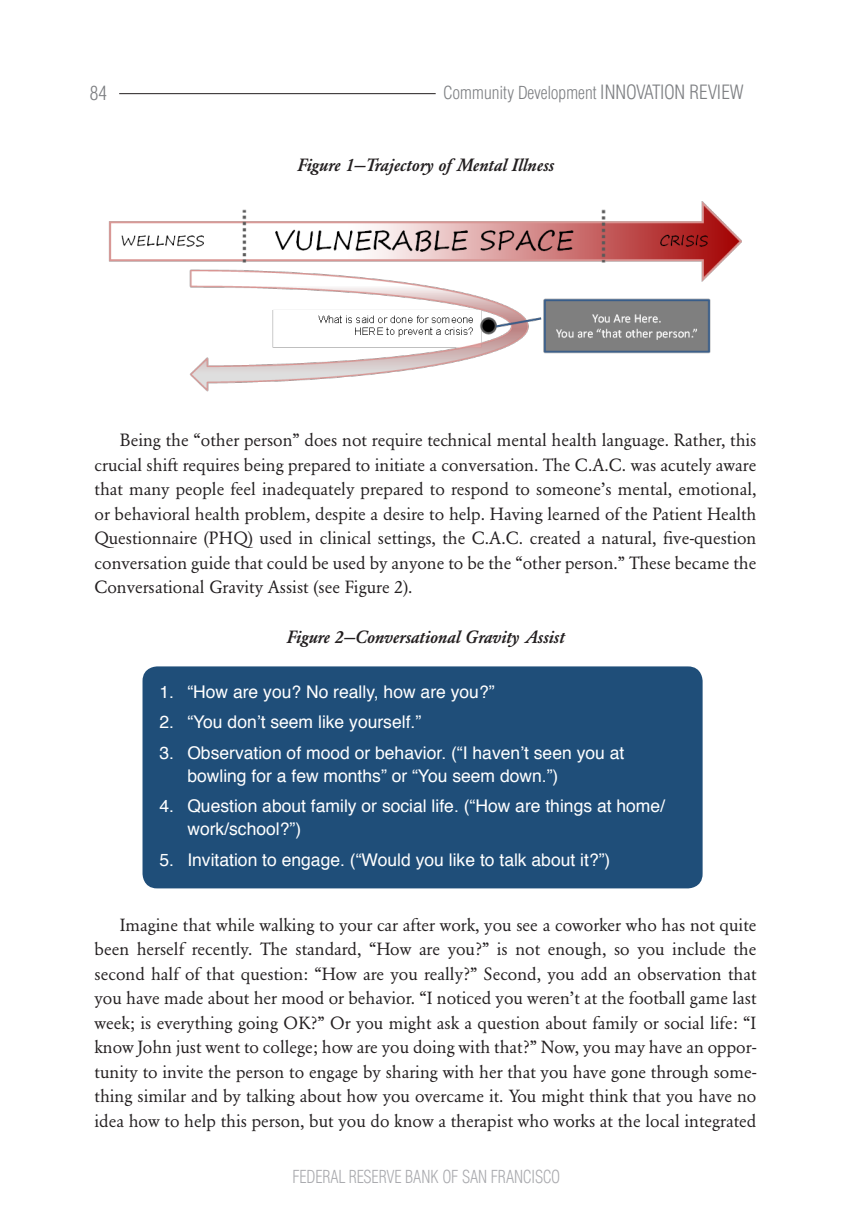
<style>
.page{position:relative;width:851px;height:1229px;background:#fff}
.page>*{position:absolute;margin:0;border:0;box-sizing:border-box;transform-origin:0 0}
.t1{font:300 condensed 19.25px "Helvetica";color:#7e8083}
._2016_BODY{font:17.5px/24.5px "Garamond BE";color:#231f20;text-align:justify}
._2010_bullets_and_in{font:17.5px/22.8px "Helvetica";color:#fff}
.XXXXX_Subhead{font:italic 500 17.5px "Garamond BE";color:#231f20}
.t2{font:300 condensed 17.5px "Helvetica";color:#7e8083}
.t3{font:300 condensed 17.5px "Helvetica";letter-spacing:-.01em;color:#aaabaf;scale:.93 1}
.s1{font-size:19.25px}
</style>
<div class="page">
<hr style="left:119px;top:93px;width:316px;height:1px;background:#231f20">
<div style="left:142px;top:666px;width:560px;height:222px;background:#1f4e79;border-radius:15px"></div>
<img style="left:108px;top:201px;width:633px;height:190px">
<p class="t1" style="left:90px;top:82px;width:19px">84</p>
<p class="t2" style="left:443px;top:82px;width:302px">Community Development <span class="s1">INNOVATION REVIEW</span></p>
<p class="XXXXX_Subhead" style="left:297px;top:154px;width:258px">Figure 1—Trajectory of Mental Illness</p>
<p class="_2016_BODY" style="left:94px;top:428px;width:663px;text-indent:25px">Being the “other person” does not require technical mental health language. Rather, this crucial shift requires being prepared to initiate a conversation. The C.A.C. was acutely aware that many people feel inadequately prepared to respond to someone’s mental, emotional, or behavioral health problem, despite a desire to help. Having learned of the Patient Health Questionnaire (PHQ) used in clinical settings, the C.A.C. created a natural, five-question conversation guide that could be used by anyone to be the “other person.” These became the Conversational Gravity Assist (see Figure 2).</p>
<p class="XXXXX_Subhead" style="left:286px;top:626px;width:279px">Figure 2—Conversational Gravity Assist</p>
<p class="_2010_bullets_and_in" style="left:159px;top:680px;width:337px">1. “How are you? No really, how are you?”</p>
<p class="_2010_bullets_and_in" style="left:159px;top:711px;width:263px">2. “You don’t seem like yourself.”</p>
<p class="_2010_bullets_and_in" style="left:187px;top:742px;width:438px;text-indent:-28px">3. Observation of mood or behavior. (“I haven’t seen you at bowling for a few months” or “You seem down.”)</p>
<p class="_2010_bullets_and_in" style="left:187px;top:795px;width:479px;text-indent:-28px">4. Question about family or social life. (“How are things at home/ work/school?”)</p>
<p class="_2010_bullets_and_in" style="left:159px;top:848px;width:452px">5. Invitation to engage. (“Would you like to talk about it?”)</p>
<p class="_2016_BODY" style="left:94px;top:912px;width:663px;text-indent:25px">Imagine that while walking to your car after work, you see a coworker who has not quite been herself recently. The standard, “How are you?” is not enough, so you include the second half of that question: “How are you really?” Second, you add an observation that you have made about her mood or behavior. “I noticed you weren’t at the football game last week; is everything going OK?” Or you might ask a question about family or social life: “I know John just went to college; how are you doing with that?” Now, you may have an oppor&shy;tunity to invite the person to engage by sharing with her that you have gone through some&shy;thing similar and by talking about how you overcame it. You might think that you have no idea how to help this person, but you do know a therapist who works at the local integrated</p>
<p class="t3" style="left:292px;top:1166px;width:289px">FEDERAL RESERVE BANK OF SAN FRANCISCO</p>
</div>
